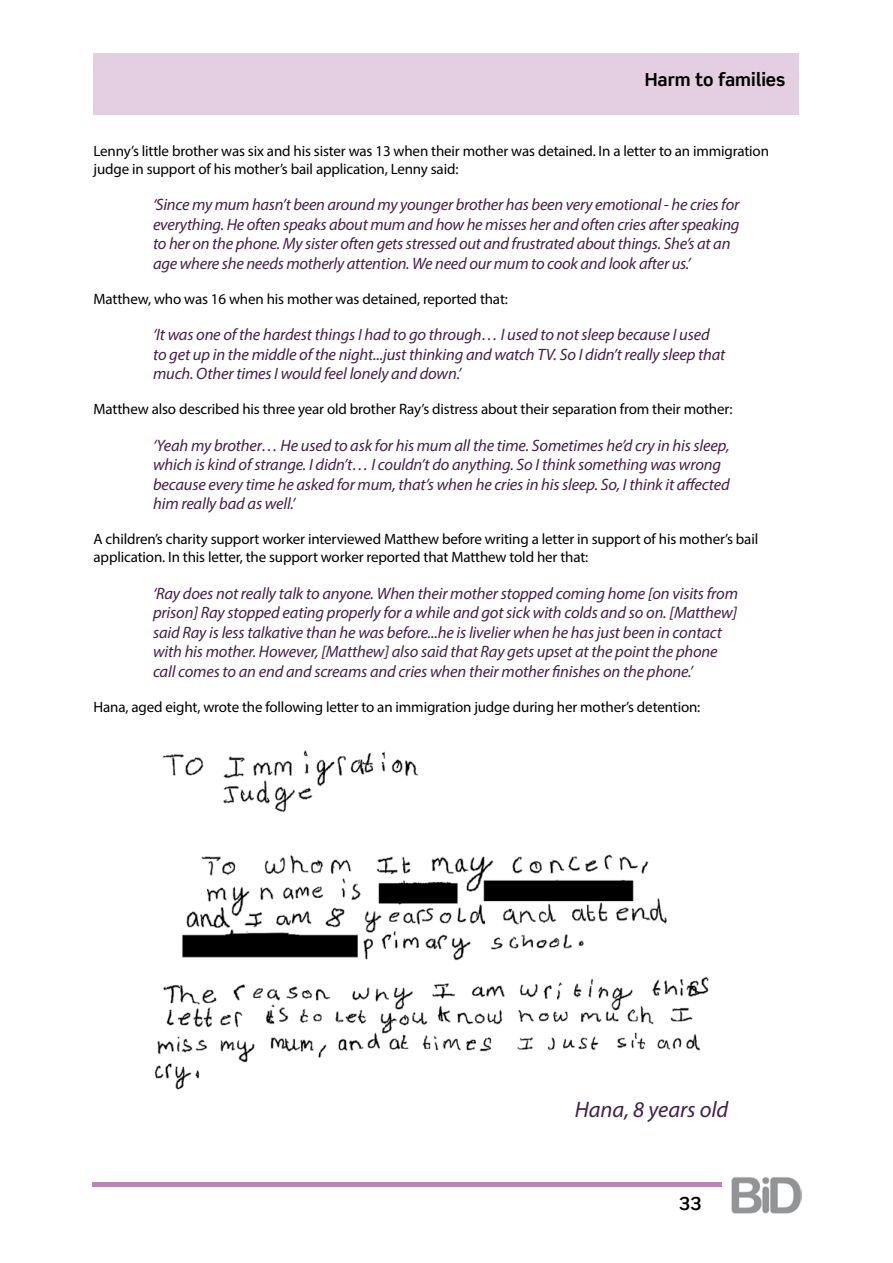
<style>
.page{position:relative;width:893px;height:1263px;background:#fff}
.page>*{position:absolute;margin:0;border:0;box-sizing:border-box;transform-origin:0 0}
.t1{font:italic 22.5px "Myriad Pro";color:#451f47}
.t2{font:700 18px "Scene Std";color:#000}
.t3{font:italic 16.5px/19.5px "Myriad Pro";letter-spacing:-.01em;color:#451f47}
.t4{font:15px/18px "Myriad Pro";letter-spacing:-.01em;color:#000}
</style>
<div class="page">
<div style="left:94px;top:53px;width:705px;height:62px;background:#e3cfe1"></div>
<hr style="left:92px;top:1182px;width:630px;height:4px;background:#ba86b4">
<img style="left:731px;top:1177px;width:71px;height:37px">
<img style="left:154px;top:750px;width:555px;height:340px">
<p class="t2" style="left:645px;top:69px;width:142px">Harm to families</p>
<p class="t4" style="left:94px;top:142px;width:677px">Lenny’s little brother was six and his sister was 13 when their mother was detained. In a letter to an immigration judge in support of his mother’s bail application, Lenny said:</p>
<p class="t3" style="left:153px;top:195px;width:588px">‘Since my mum hasn’t been around my younger brother has been very emotional - he cries for everything. He often speaks about mum and how he misses her and often cries after speaking to her on the phone. My sister often gets stressed out and frustrated about things. She’s at an age where she needs motherly attention. We need our mum to cook and look after us.’</p>
<p class="t4" style="left:94px;top:290px;width:416px">Matthew, who was 16 when his mother was detained, reported that:</p>
<p class="t3" style="left:153px;top:325px;width:574px">‘It was one of the hardest things I had to go through… I used to not sleep because I used to get up in the middle of the night...just thinking and watch TV. So I didn’t really sleep that much. Other times I would feel lonely and down.’</p>
<p class="t4" style="left:94px;top:400px;width:640px">Matthew also described his three year old brother Ray’s distress about their separation from their mother:</p>
<p class="t3" style="left:153px;top:435px;width:578px">‘Yeah my brother… He used to ask for his mum all the time. Sometimes he’d cry in his sleep, which is kind of strange. I didn’t… I couldn’t do anything. So I think something was wrong because every time he asked for mum, that’s when he cries in his sleep. So, I think it affected him really bad as well.’</p>
<p class="t4" style="left:94px;top:530px;width:666px">A children’s charity support worker interviewed Matthew before writing a letter in support of his mother’s bail application. In this letter, the support worker reported that Matthew told her that:</p>
<p class="t3" style="left:153px;top:583px;width:586px">‘Ray does not really talk to anyone. When their mother stopped coming home [on visits from prison] Ray stopped eating properly for a while and got sick with colds and so on. [Matthew] said Ray is less talkative than he was before...he is livelier when he has just been in contact with his mother. However, [Matthew] also said that Ray gets upset at the point the phone call comes to an end and screams and cries when their mother finishes on the phone.’</p>
<p class="t4" style="left:94px;top:698px;width:608px">Hana, aged eight, wrote the following letter to an immigration judge during her mother’s detention:</p>
<p class="t1" style="left:575px;top:1095px;width:155px">Hana, 8 years old</p>
<p class="t2" style="left:679px;top:1192px;width:24px">33</p>
</div>
